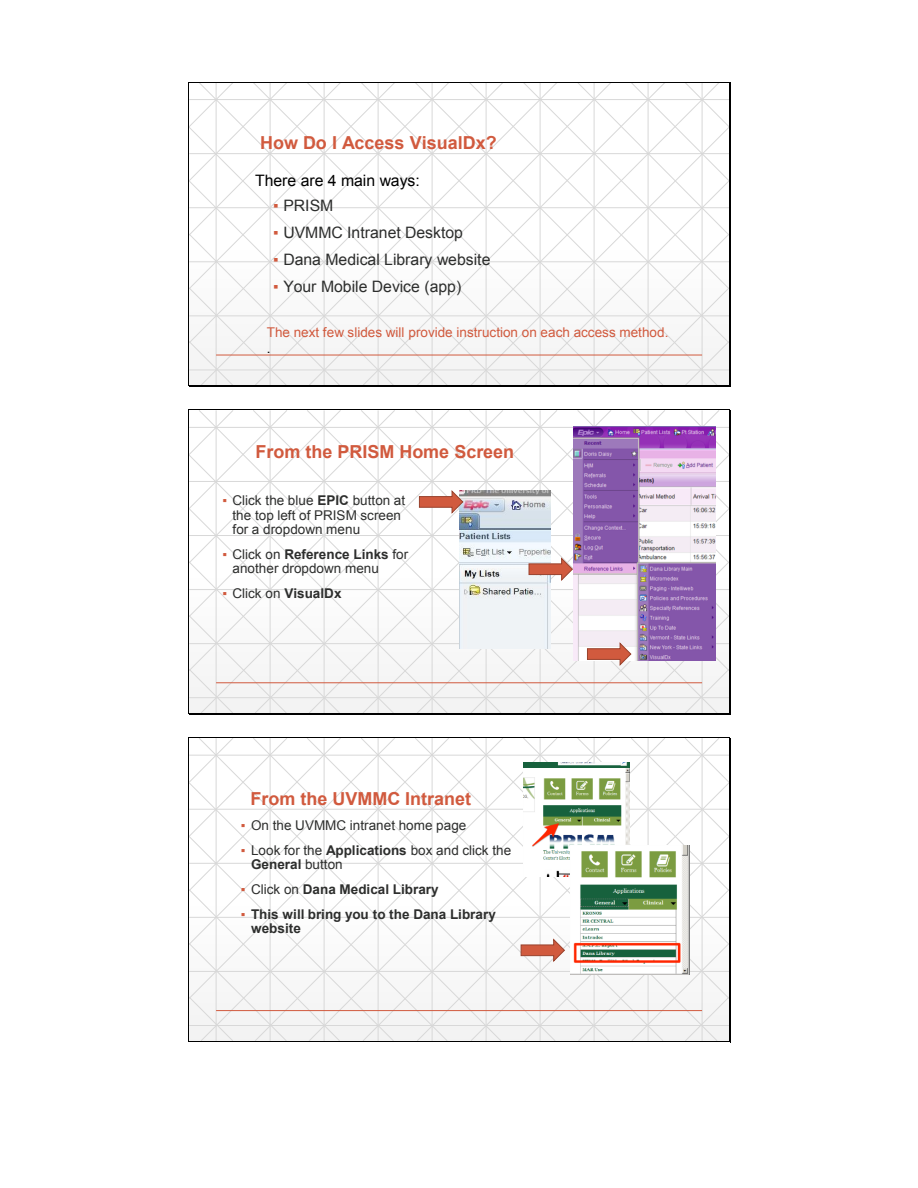
<style>
.page{position:relative;width:918px;height:1188px;background:#fff}
.page>*{position:absolute;margin:0;border:0;box-sizing:border-box;transform-origin:0 0}
.t1{font:700 17.85px "Arial";color:#d15a3e}
.t2{font:15.75px "Arial";color:#2d2e2d}
.t3{font:15.75px "Arial";color:#000}
.t4{font:13.5px/14.5px "Arial";letter-spacing:.005em;color:#2d2e2d}
.t5{font:700 13.5px/14.5px "Arial";color:#2d2e2d}
.t6{font:13.5px "Arial";color:#d15a3e}
.t7{font:13.5px "Arial";color:#000}
.s1{color:#d15a3e}
.s2{font-weight:700}
.s3{font-weight:400;color:#d15a3e}
.s4{font-weight:400}
</style>
<div class="page">
<svg style="left:395px;top:83px;width:109px;height:302px"></svg>
<svg style="left:395px;top:83px;width:54px;height:261px"></svg>
<svg style="left:470px;top:127px;width:53px;height:258px"></svg>
<hr style="left:216px;top:355px;width:486px;height:1px;background:#d15a3e">
<hr style="left:189px;top:82px;width:540px;height:1px;background:#000">
<svg style="left:188px;top:82px;width:207px;height:304px"></svg>
<hr style="left:189px;top:386px;width:540px;height:1px;background:#000">
<hr style="left:189px;top:385px;width:540px;height:1px;background:#000">
<svg style="left:523px;top:82px;width:208px;height:305px"></svg>
<svg style="left:395px;top:411px;width:109px;height:302px"></svg>
<svg style="left:395px;top:411px;width:54px;height:260px"></svg>
<svg style="left:470px;top:454px;width:53px;height:259px"></svg>
<hr style="left:216px;top:682px;width:486px;height:1px;background:#d15a3e">
<img style="left:459px;top:490px;width:64px;height:158px">
<svg style="left:419px;top:490px;width:45px;height:24px"></svg>
<hr style="left:189px;top:410px;width:540px;height:1px;background:#000">
<svg style="left:188px;top:410px;width:207px;height:304px"></svg>
<hr style="left:189px;top:714px;width:540px;height:1px;background:#000">
<hr style="left:189px;top:713px;width:540px;height:1px;background:#000">
<svg style="left:523px;top:410px;width:208px;height:305px"></svg>
<svg style="left:395px;top:738px;width:109px;height:303px"></svg>
<svg style="left:395px;top:738px;width:54px;height:261px"></svg>
<svg style="left:470px;top:782px;width:51px;height:259px"></svg>
<hr style="left:216px;top:1010px;width:486px;height:1px;background:#d15a3e">
<hr style="left:189px;top:737px;width:540px;height:1px;background:#000">
<svg style="left:188px;top:737px;width:207px;height:305px"></svg>
<hr style="left:189px;top:1042px;width:540px;height:1px;background:#000">
<hr style="left:189px;top:1041px;width:540px;height:1px;background:#000">
<svg style="left:521px;top:737px;width:210px;height:306px"></svg>
<h1 class="t1" style="left:260px;top:130px;width:238px">How Do I Access VisualDx?</h1>
<p class="t3" style="left:255px;top:170px;width:166px">There are 4 main ways:</p>
<p class="t2" style="left:273px;top:195px;width:62px"><span class="s1">▪</span> PRISM</p>
<p class="t2" style="left:273px;top:222px;width:191px"><span class="s1">▪</span> UVMMC Intranet Desktop</p>
<p class="t2" style="left:273px;top:249px;width:219px"><span class="s1">▪</span> Dana Medical Library website</p>
<p class="t2" style="left:273px;top:276px;width:190px"><span class="s1">▪</span> Your Mobile Device (app)</p>
<p class="t6" style="left:267px;top:324px;width:403px">The next few slides will provide instruction on each access method.</p>
<p class="t7" style="left:267px;top:340px;width:5px">.</p>
<h1 class="t1" style="left:256px;top:439px;width:260px">From the PRISM Home Screen</h1>
<p class="t4" style="left:233px;top:493px;width:174px;text-indent:-10px"><span class="s1">▪</span> Click the blue <span class="s2">EPIC</span> button at the top left of PRISM screen for a dropdown menu</p>
<p class="t4" style="left:233px;top:547px;width:177px;text-indent:-10px"><span class="s1">▪</span> Click on <span class="s2">Reference Links</span> for another dropdown menu</p>
<p class="t5" style="left:222px;top:587px;width:121px"><span class="s3">▪</span> <span class="s4">Click on</span> VisualDx</p>
<h1 class="t1" style="left:251px;top:787px;width:222px">From the UVMMC Intranet</h1>
<p class="t4" style="left:241px;top:818px;width:227px"><span class="s1">▪</span> On the UVMMC intranet home page</p>
<p class="t4" style="left:251px;top:843px;width:262px;text-indent:-10px"><span class="s1">▪</span> Look for the <span class="s2">Applications</span> box and click the<br><span class="s2">General</span> button</p>
<p class="t5" style="left:241px;top:882px;width:199px"><span class="s3">▪</span> <span class="s4">Click on</span> Dana Medical Library</p>
<p class="t5" style="left:251px;top:907px;width:246px;text-indent:-10px"><span class="s3">▪</span> This will bring you to the Dana Library website</p>
</div>
